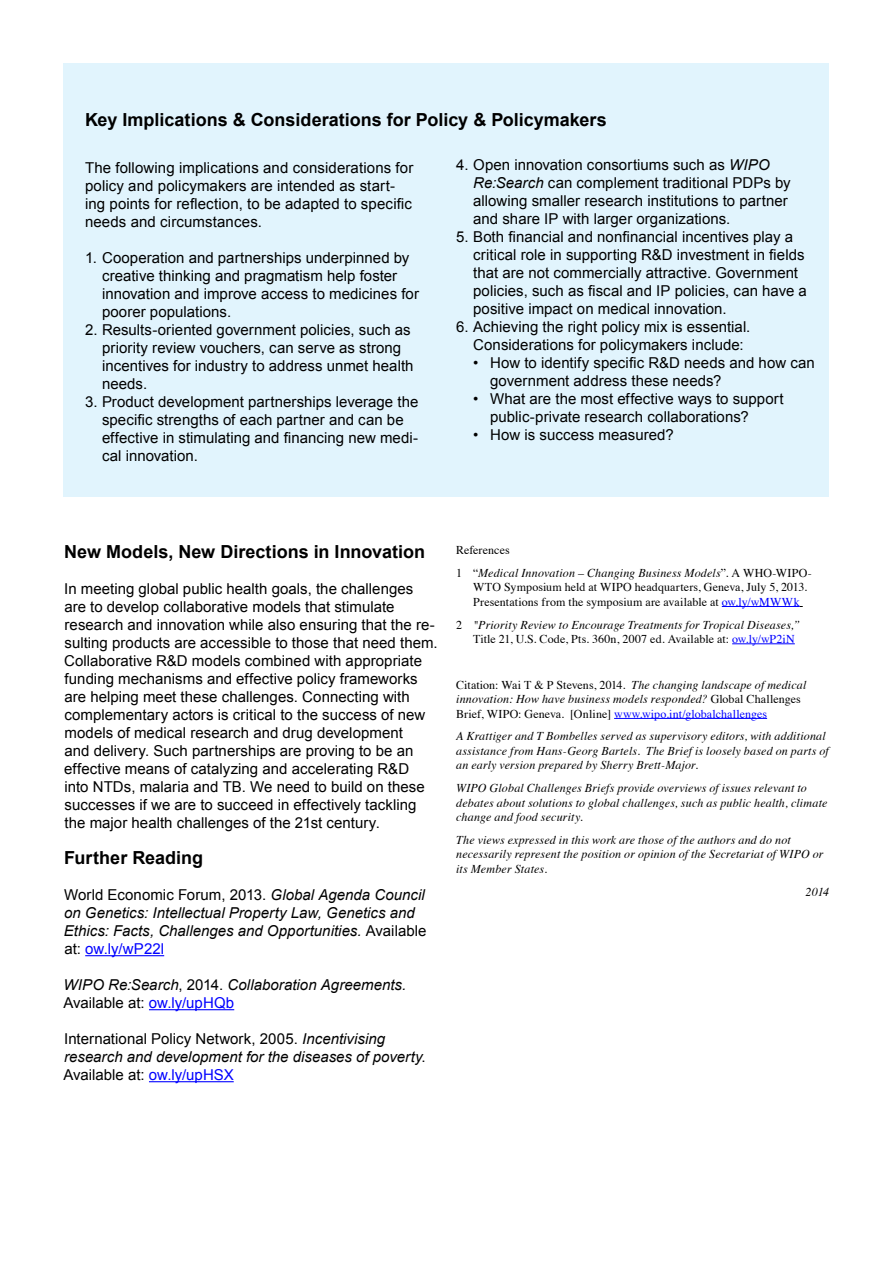
<style>
.page{position:relative;width:893px;height:1263px;background:#fff}
.page>*{position:absolute;margin:0;border:0;box-sizing:border-box;transform-origin:0 0}
.t1{font:700 18px "Arial";color:#000}
.t2{font:15px/18px "Arial";letter-spacing:.005em;color:#000}
.t3{font:italic 15px/18px "Arial";color:#000}
.t4{font:italic 12px/14.4px "Times";letter-spacing:.015em;color:#000}
.t5{font:12px/14.4px "Times";letter-spacing:.005em;color:#000}
.s1{font-style:italic}
.s2{font-style:normal}
.s3{font-style:normal;color:#00f}
.s4{color:#00f}
</style>
<div class="page">
<div style="left:64px;top:64px;width:765px;height:433px;background:#e1f4fd"></div>
<hr style="left:85px;top:955px;width:79px;height:1px;background:#00f">
<hr style="left:149px;top:1009px;width:85px;height:1px;background:#00f">
<hr style="left:149px;top:1081px;width:85px;height:1px;background:#00f">
<hr style="left:722px;top:606px;width:78px;height:1px;background:#00f">
<hr style="left:732px;top:643px;width:63px;height:1px;background:#00f">
<hr style="left:614px;top:718px;width:153px;height:1px;background:#00f">
<p class="t1" style="left:85px;top:108px;width:523px">Key Implications &amp; Considerations for Policy &amp; Policymakers</p>
<p class="t2" style="left:85px;top:159px;width:330px">The following implications and considerations for policy and policymakers are intended as start&shy;ing points for reflection, to be adapted to specific needs and circumstances.</p>
<p class="t2" style="left:102px;top:249px;width:318px;text-indent:-17px">1. Cooperation and partnerships underpinned by creative thinking and pragmatism help foster innovation and improve access to medicines for poorer populations.</p>
<p class="t2" style="left:102px;top:321px;width:313px;text-indent:-17px">2. Results-oriented government policies, such as priority review vouchers, can serve as strong incentives for industry to address unmet health needs.</p>
<p class="t2" style="left:102px;top:393px;width:318px;text-indent:-17px">3. Product development partnerships leverage the specific strengths of each partner and can be effective in stimulating and financing new medi&shy;cal innovation.</p>
<p class="t2" style="left:473px;top:156px;width:319px;text-indent:-17px">4. Open innovation consortiums such as <span class="s1">WIPO Re:Search</span> can complement traditional PDPs by allowing smaller research institutions to partner and share IP with larger organizations.</p>
<p class="t2" style="left:473px;top:228px;width:335px;text-indent:-17px">5. Both financial and nonfinancial incentives play a critical role in supporting R&amp;D investment in fields that are not commercially attractive. Government policies, such as fiscal and IP policies, can have a positive impact on medical innovation.</p>
<p class="t2" style="left:473px;top:318px;width:279px;text-indent:-17px">6. Achieving the right policy mix is essential.<br>Considerations for policymakers include:</p>
<p class="t2" style="left:490px;top:354px;width:326px;text-indent:-17px">• How to identify specific R&amp;D needs and how can government address these needs?</p>
<p class="t2" style="left:490px;top:390px;width:295px;text-indent:-17px">• What are the most effective ways to support public-private research collaborations?</p>
<p class="t2" style="left:473px;top:426px;width:202px">• How is success measured?</p>
<p class="t1" style="left:64px;top:540px;width:362px">New Models, New Directions in Innovation</p>
<p class="t2" style="left:64px;top:580px;width:375px">In meeting global public health goals, the challenges are to develop collaborative models that stimulate research and innovation while also ensuring that the re&shy;sulting products are accessible to those that need them.<br>Collaborative R&amp;D models combined with appropriate funding mechanisms and effective policy frameworks are helping meet these challenges. Connecting with complementary actors is critical to the success of new models of medical research and drug development<br>and delivery. Such partnerships are proving to be an effective means of catalyzing and accelerating R&amp;D<br>into NTDs, malaria and TB. We need to build on these successes if we are to succeed in effectively tackling the major health challenges of the 21st century.</p>
<p class="t1" style="left:64px;top:846px;width:140px">Further Reading</p>
<p class="t3" style="left:64px;top:886px;width:364px"><span class="s2">World Economic Forum, 2013.</span> Global Agenda Council on Genetics: Intellectual Property Law, Genetics and Ethics: Facts, Challenges and Opportunities. <span class="s2">Available at:</span> <span class="s3">ow.ly/wP22l</span></p>
<p class="t3" style="left:63px;top:976px;width:344px">WIPO Re:Search<span class="s2">, 2014.</span> Collaboration Agreements.<br><span class="s2">Available at:</span> <span class="s3">ow.ly/upHQb</span></p>
<p class="t3" style="left:63px;top:1030px;width:364px"><span class="s2">International Policy Network, 2005.</span> Incentivising research and development for the diseases of poverty<span class="s2">.<br>Available at:</span> <span class="s3">ow.ly/upHSX</span></p>
<p class="t4" style="left:456px;top:538px;width:357px;line-height:23px"><span class="s2">References<br>1 “</span>Medical Innovation – Changing Business Models<span class="s2">”. A WHO-WIPO-</span></p>
<p class="t5" style="left:473px;top:579px;width:335px">WTO Symposium held at WIPO headquarters, Geneva, July 5, 2013.<br>Presentations from the symposium are available at <span class="s4">ow.ly/wMWWk</span></p>
<p class="t4" style="left:473px;top:616px;width:328px;text-indent:-17px"><span class="s2">2</span> "Priority Review to Encourage Treatments for Tropical Diseases,”<br><span class="s2">Title 21, U.S. Code, Pts. 360n, 2007 ed. Available at:</span> <span class="s3">ow.ly/wP2iN</span></p>
<p class="t4" style="left:456px;top:677px;width:352px"><span class="s2">Citation: Wai T &amp; P Stevens, 2014.</span> The changing landscape of medical innovation: How have business models responded? <span class="s2">Global Challenges<br>Brief, WIPO: Geneva. [Online]</span> <span class="s3">www.wipo.int/globalchallenges</span></p>
<p class="t4" style="left:456px;top:728px;width:374px">A Krattiger and T Bombelles served as supervisory editors, with additional assistance from Hans-Georg Bartels. The Brief is loosely based on parts of an early version prepared by Sherry Brett-Major.</p>
<p class="t4" style="left:456px;top:780px;width:373px">WIPO Global Challenges Briefs provide overviews of issues relevant to debates about solutions to global challenges, such as public health, climate change and food security.</p>
<p class="t4" style="left:456px;top:832px;width:369px">The views expressed in this work are those of the authors and do not necessarily represent the position or opinion of the Secretariat of WIPO or its Member States.</p>
<p class="t4" style="left:806px;top:884px;width:25px">2014</p>
</div>
